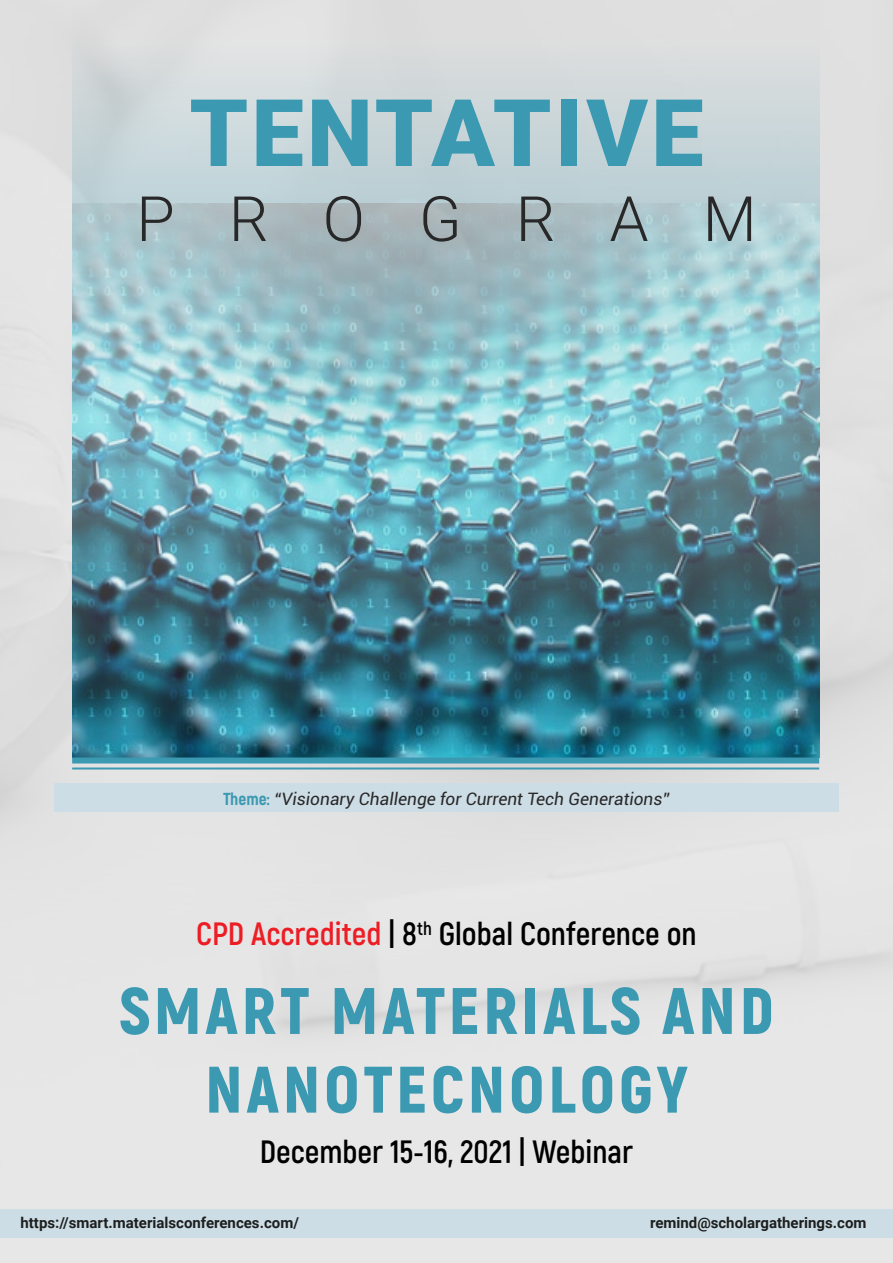
<style>
.page{position:relative;width:893px;height:1263px;background:#e5e5e5}
.page>*{position:absolute;margin:0;border:0;box-sizing:border-box;transform-origin:0 0}
.t1{font:900 93.3px "Roboto";letter-spacing:.035em;color:#3b99b2}
.t2{font:900 65.55px/78.8px "Akrobat";letter-spacing:.06em;color:#3b99b2;text-align:center}
.t3{font:300 62.55px "Roboto";letter-spacing:.865em;color:#292829}
.t4{font:700 32.25px "Akrobat";color:#000}
.t5{font:italic 17.4px "Roboto";color:#292829}
.t6{font:700 15px "Roboto";color:#1d1f1f}
.s1{font-family:"Akrobat";font-weight:800;font-style:normal;color:#3b99b2}
.s2{color:#ed1d24}
</style>
<div class="page">
<div style="left:54px;top:783px;width:785px;height:29px;background:#cddde5"></div>
<div style="left:0;top:1209px;width:893px;height:28px;background:#cddde5"></div>
<svg style="left:72px;top:0;width:747px;height:204px;background:#cfd8da"></svg>
<img style="left:72px;top:204px;width:747px;height:553px">
<div style="left:72px;top:757px;width:747px;height:6px;background:#3b99b2"></div>
<hr style="left:72px;top:767px;width:747px;height:2px;background:#3b99b2">
<h1 class="t1" style="left:189px;top:67px;width:516px">TENTATIVE</h1>
<h3 class="t3" style="left:136px;top:175px;width:622px">PROGRAM</h3>
<p class="t5" style="left:223px;top:787px;width:448px"><span class="s1">Theme:</span> “Visionary Challenge for Current Tech Generations”</p>
<h3 class="t4" style="left:196px;top:914px;width:502px"><span class="s2">CPD Accredited</span> | 8<sup>th</sup> Global Conference on</h3>
<h2 class="t2" style="left:119px;top:971px;width:656px">SMART MATERIALS AND<br>NANOTECNOLOGY</h2>
<h3 class="t4" style="left:260px;top:1131px;width:375px">December 15-16, 2021 | Webinar</h3>
<p class="t6" style="left:20px;top:1212px;width:280px">https://smart.materialsconferences.com/</p>
<p class="t6" style="left:650px;top:1212px;width:218px">remind@scholargatherings.com</p>
</div>
